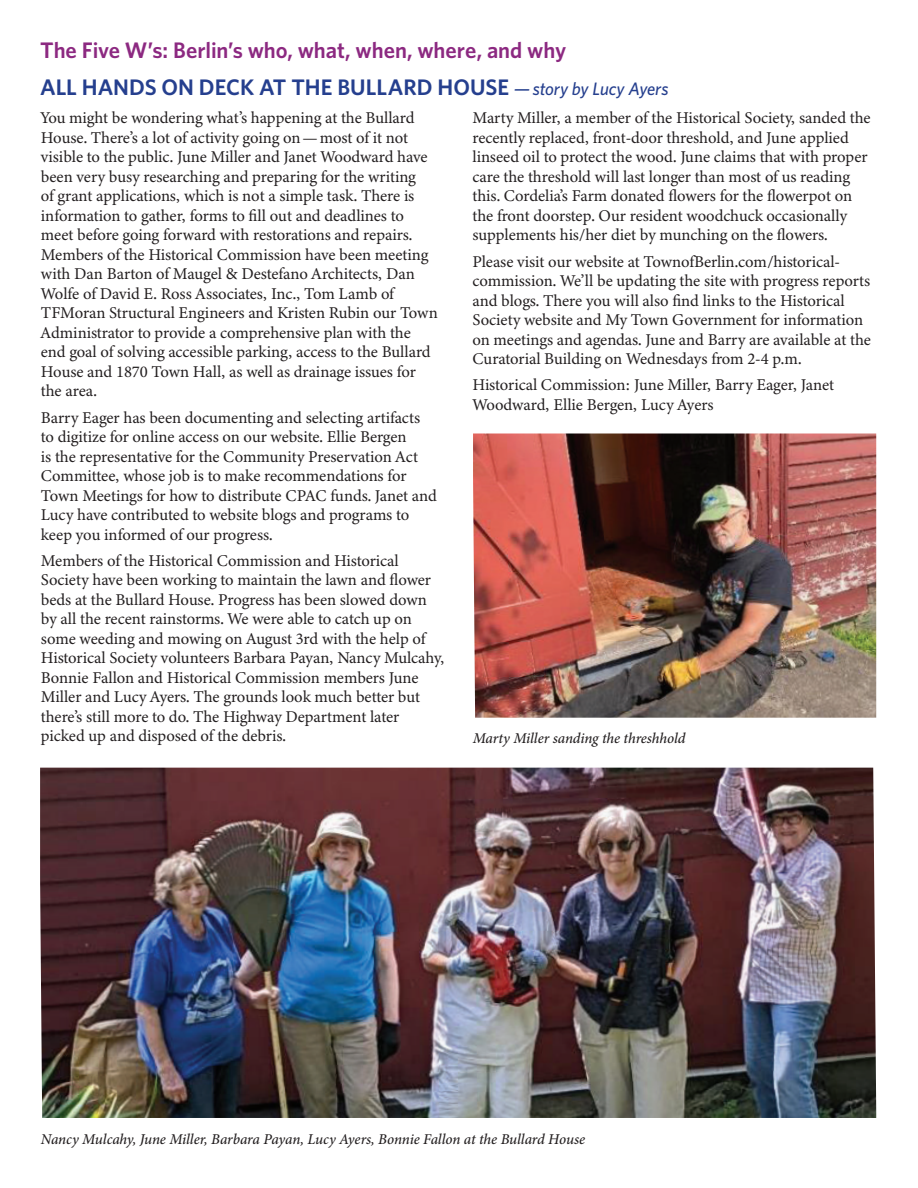
<style>
.page{position:relative;width:918px;height:1188px;background:#fff}
.page>*{position:absolute;margin:0;border:0;box-sizing:border-box;transform-origin:0 0}
.t1{font:600 22.5px/36.8px "Whitney";color:#8c2981}
.t2{font:16.5px/19.5px "Minion Variable Concept";letter-spacing:-.005em;color:#231f20}
.t3{font:italic 500 15px "Minion Pro";letter-spacing:-.01em;color:#231f20}
.s1{color:#253f8e}
.s2{font-weight:500;font-style:italic;font-size:18px;color:#253f8e}
</style>
<div class="page">
<img style="left:473px;top:434px;width:403px;height:284px">
<img style="left:40px;top:768px;width:836px;height:350px">
<h1 class="t1" style="left:40px;top:32px;width:630px">The Five W’s: Berlin’s who, what, when, where, and why<br><span class="s1">ALL HANDS ON DECK AT THE BULLARD HOUSE</span> <span class="s2">— story by Lucy Ayers</span></h1>
<p class="t2" style="left:41px;top:108px;width:398px">You might be wondering what’s happening at the Bullard House. There’s a lot of activity going on—most of it not visible to the public. June Miller and Janet Woodward have been very busy researching and preparing for the writing<br>of grant applications, which is not a simple task. There is information to gather, forms to fill out and deadlines to meet before going forward with restorations and repairs.<br>Members of the Historical Commission have been meeting with Dan Barton of Maugel &amp; Destefano Architects, Dan Wolfe of David E. Ross Associates, Inc., Tom Lamb of TFMoran Structural Engineers and Kristen Rubin our Town Administrator to provide a comprehensive plan with the end goal of solving accessible parking, access to the Bullard House and 1870 Town Hall, as well as drainage issues for the area.</p>
<p class="t2" style="left:41px;top:407px;width:398px">Barry Eager has been documenting and selecting artifacts to digitize for online access on our website. Ellie Bergen<br>is the representative for the Community Preservation Act Committee, whose job is to make recommendations for Town Meetings for how to distribute CPAC funds. Janet and Lucy have contributed to website blogs and programs to keep you informed of our progress.</p>
<p class="t2" style="left:41px;top:551px;width:405px">Members of the Historical Commission and Historical Society have been working to maintain the lawn and flower beds at the Bullard House. Progress has been slowed down by all the recent rainstorms. We were able to catch up on some weeding and mowing on August 3rd with the help of Historical Society volunteers Barbara Payan, Nancy Mulcahy, Bonnie Fallon and Historical Commission members June Miller and Lucy Ayers. The grounds look much better but there’s still more to do. The Highway Department later picked up and disposed of the debris.</p>
<p class="t2" style="left:472px;top:108px;width:400px">Marty Miller, a member of the Historical Society, sanded the recently replaced, front-door threshold, and June applied linseed oil to protect the wood. June claims that with proper care the threshold will last longer than most of us reading this. Cordelia’s Farm donated flowers for the flowerpot on the front doorstep. Our resident woodchuck occasionally supplements his/her diet by munching on the flowers.</p>
<p class="t2" style="left:472px;top:251px;width:400px">Please visit our website at TownofBerlin.com/historical&shy;commission. We’ll be updating the site with progress reports and blogs. There you will also find links to the Historical Society website and My Town Government for information on meetings and agendas. June and Barry are available at the Curatorial Building on Wednesdays from 2-4 p.m.</p>
<p class="t2" style="left:472px;top:375px;width:363px">Historical Commission: June Miller, Barry Eager, Janet<br>Woodward, Ellie Bergen, Lucy Ayers</p>
<p class="t3" style="left:473px;top:728px;width:214px">Marty Miller sanding the threshhold</p>
<p class="t3" style="left:41px;top:1129px;width:546px">Nancy Mulcahy, June Miller, Barbara Payan, Lucy Ayers, Bonnie Fallon at the Bullard House</p>
</div>
